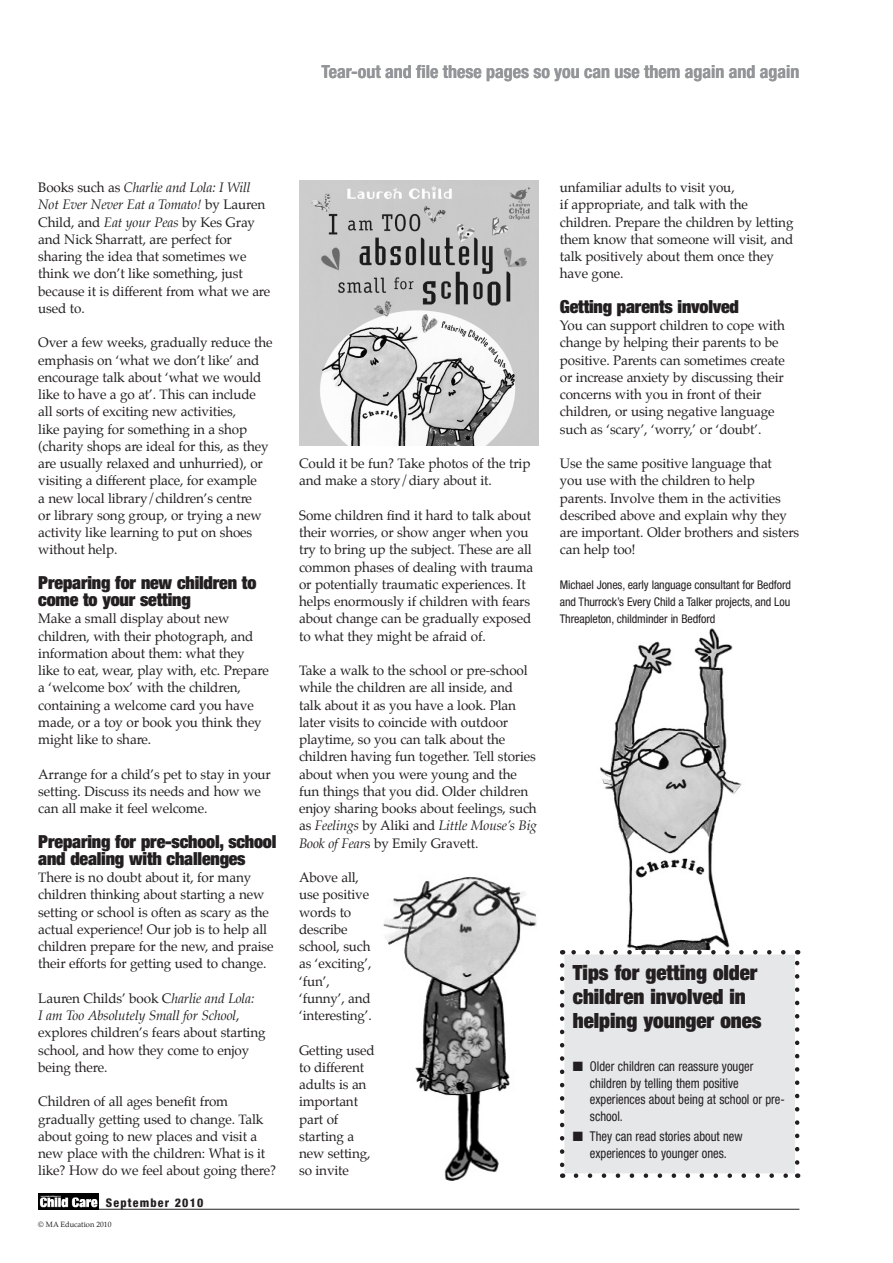
<style>
.page{position:relative;width:893px;height:1263px;background:#fff}
.page>*{position:absolute;margin:0;border:0;box-sizing:border-box;transform-origin:0 0}
.sub_head_A_monoCC{font:900 expanded 21px/24px "Helvetica Neue";color:#231f20}
.sub_head_A_monoCC-2{font:900 expanded 18px/17.2px "Helvetica Neue";letter-spacing:-.01em;color:#231f20}
.tear_out_text_monoCC{font:700 condensed 18px "Helvetica Neue";color:#939598}
.body_text_monoCC{font:13.5px/17.2px "Palatino";letter-spacing:-.01em;color:#231f20}
.box_bullets_monoCC{font:condensed 13.5px/16.5px "Helvetica Neue";color:#231f20;scale:.93 1}
.author_monoCC{font:condensed 12px/17.2px "Helvetica Neue";letter-spacing:-.01em;color:#231f20;text-align:justify}
.dateline_monoCC{font:800 condensed 12px "Helvetica Neue";letter-spacing:.1em;color:#231f20}
.footer_monoCC{font:7.5px "Palatino";color:#231f20}
.s1{font-style:italic}
</style>
<div class="page">
<hr style="left:38px;top:1209px;width:761px;height:1px;background:#231f20">
<img style="left:38px;top:1193px;width:61px;height:16px">
<img style="left:600px;top:628px;width:142px;height:322px">
<div style="left:562px;top:952px;width:235px;height:224px;background:#e6e7e9"></div>
<svg style="left:576px;top:1173px;width:214px;height:5px"></svg>
<svg style="left:569px;top:950px;width:214px;height:4px"></svg>
<svg style="left:560px;top:965px;width:4px;height:213px"></svg>
<svg style="left:795px;top:950px;width:4px;height:212px"></svg>
<img style="left:299px;top:180px;width:240px;height:266px">
<img style="left:383px;top:877px;width:154px;height:304px">
<p class="tear_out_text_monoCC" style="left:322px;top:60px;width:479px">Tear-out and file these pages so you can use them again and again</p>
<p class="body_text_monoCC" style="left:38px;top:179px;width:234px">Books such as <span class="s1">Charlie and Lola: I Will<br>Not Ever Never Eat a Tomato!</span> by Lauren<br>Child, and <span class="s1">Eat your Peas</span> by Kes Gray and Nick Sharratt, are perfect for sharing the idea that sometimes we think we don’t like something, just because it is different from what we are used to.</p>
<p class="body_text_monoCC" style="left:38px;top:334px;width:236px">Over a few weeks, gradually reduce the emphasis on ‘what we don’t like’ and encourage talk about ‘what we would like to have a go at’. This can include all sorts of exciting new activities,<br>like paying for something in a shop (charity shops are ideal for this, as they are usually relaxed and unhurried), or visiting a different place, for example<br>a new local library/children’s centre<br>or library song group, or trying a new activity like learning to put on shoes without help.</p>
<p class="sub_head_A_monoCC-2" style="left:38px;top:573px;width:220px">Preparing for new children to come to your setting</p>
<p class="body_text_monoCC" style="left:38px;top:610px;width:232px">Make a small display about new children, with their photograph, and information about them: what they like to eat, wear, play with, etc. Prepare a ‘welcome box’ with the children, containing a welcome card you have made, or a toy or book you think they might like to share.</p>
<p class="body_text_monoCC" style="left:38px;top:765px;width:234px">Arrange for a child’s pet to stay in your setting. Discuss its needs and how we can all make it feel welcome.</p>
<p class="sub_head_A_monoCC-2" style="left:38px;top:832px;width:240px">Preparing for pre-school, school and dealing with challenges</p>
<p class="body_text_monoCC" style="left:38px;top:869px;width:237px">There is no doubt about it, for many children thinking about starting a new setting or school is often as scary as the actual experience! Our job is to help all children prepare for the new, and praise their efforts for getting used to change.</p>
<p class="body_text_monoCC" style="left:38px;top:989px;width:229px">Lauren Childs’ book C<span class="s1">harlie and Lola:<br>I am Too Absolutely Small for School</span>, explores children’s fears about starting school, and how they come to enjoy being there.</p>
<p class="body_text_monoCC" style="left:38px;top:1093px;width:239px">Children of all ages benefit from gradually getting used to change. Talk about going to new places and visit a new place with the children: What is it like? How do we feel about going there?</p>
<p class="dateline_monoCC" style="left:106px;top:1195px;width:99px">September 2010</p>
<p class="footer_monoCC" style="left:38px;top:1218px;width:75px">© MA Education 2010</p>
<p class="body_text_monoCC" style="left:299px;top:455px;width:233px">Could it be fun? Take photos of the trip and make a story/diary about it.</p>
<p class="body_text_monoCC" style="left:299px;top:506px;width:236px">Some children find it hard to talk about their worries, or show anger when you try to bring up the subject. These are all common phases of dealing with trauma or potentially traumatic experiences. It helps enormously if children with fears about change can be gradually exposed to what they might be afraid of.</p>
<p class="body_text_monoCC" style="left:299px;top:662px;width:239px">Take a walk to the school or pre-school while the children are all inside, and talk about it as you have a look. Plan later visits to coincide with outdoor playtime, so you can talk about the children having fun together. Tell stories about when you were young and the fun things that you did. Older children enjoy sharing books about feelings, such as <span class="s1">Feelings</span> by Aliki and <span class="s1">Little Mouse’s Big Book of Fear</span>s by Emily Gravett.</p>
<p class="body_text_monoCC" style="left:299px;top:869px;width:74px">Above all, use positive words to describe school, such as ‘exciting’, ‘fun’, ‘funny’, and ‘interesting’.</p>
<p class="body_text_monoCC" style="left:299px;top:1041px;width:77px">Getting used to different adults is an important part of starting a new setting, so invite</p>
<p class="body_text_monoCC" style="left:560px;top:179px;width:235px">unfamiliar adults to visit you,<br>if appropriate, and talk with the children. Prepare the children by letting them know that someone will visit, and talk positively about them once they have gone.</p>
<p class="sub_head_A_monoCC-2" style="left:560px;top:297px;width:181px">Getting parents involved</p>
<p class="body_text_monoCC" style="left:560px;top:317px;width:227px">You can support children to cope with change by helping their parents to be positive. Parents can sometimes create or increase anxiety by discussing their concerns with you in front of their children, or using negative language such as ‘scary’, ‘worry,’ or ‘doubt’.</p>
<p class="body_text_monoCC" style="left:560px;top:455px;width:241px">Use the same positive language that<br>you use with the children to help parents. Involve them in the activities described above and explain why they are important. Older brothers and sisters can help too!</p>
<p class="author_monoCC" style="left:560px;top:576px;width:233px">Michael Jones, early language consultant for Bedford and Thurrock’s Every Child a Talker projects, and Lou Threapleton, childminder in Bedford</p>
<p class="sub_head_A_monoCC" style="left:573px;top:960px;width:190px">Tips for getting older children involved in helping younger ones</p>
<p class="box_bullets_monoCC" style="left:590px;top:1058px;width:211px;text-indent:-17px">■ Older children can reassure youger children by telling them positive experiences about being at school or pre&shy;school.</p>
<p class="box_bullets_monoCC" style="left:573px;top:1128px;width:184px;text-align:center">■ They can read stories about new experiences to younger ones.</p>
</div>
